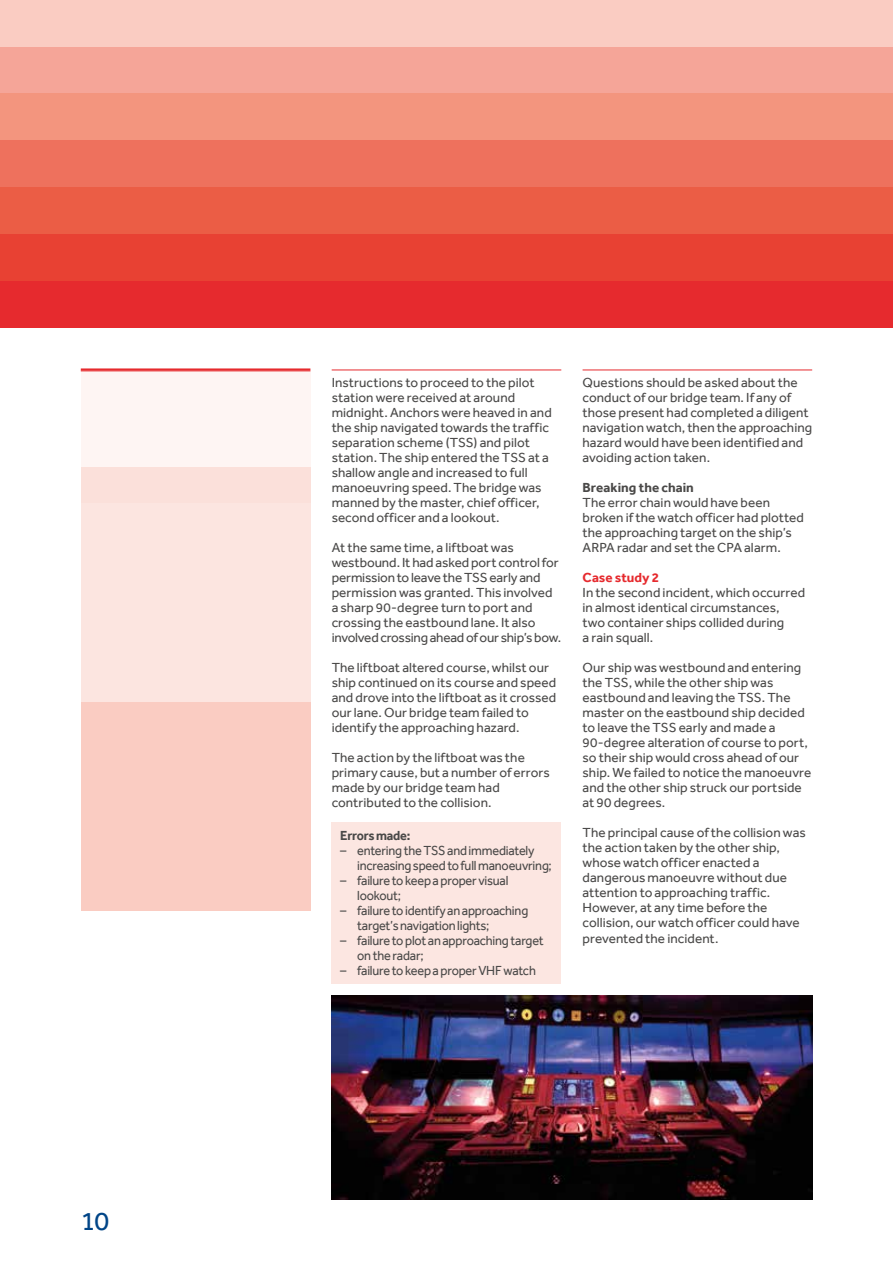
<style>
.page{position:relative;width:893px;height:1263px;background:#fff}
.page>*{position:absolute;margin:0;border:0;box-sizing:border-box;transform-origin:0 0}
.t1{font:27px "Effra";color:#004587}
.t2{font:13.5px/15px "Effra";letter-spacing:.005em;color:#4a4948}
.t3{font:13.5px/15px "Effra";letter-spacing:-.015em;color:#4a4948;scale:.94 1}
.t4{font:700 13.5px "Effra";color:#4a4948}
.t5{font:700 13.5px "Effra";color:#4a4948;scale:.94 1}
.t6{font:700 13.5px "Effra";letter-spacing:.005em;color:#e62a2e}
</style>
<div class="page">
<div style="left:0;top:47px;width:893px;height:47px;background:#f5a598"></div>
<div style="left:0;top:94px;width:893px;height:46px;background:#f3957e"></div>
<div style="left:0;top:140px;width:893px;height:47px;background:#ee715d"></div>
<div style="left:0;top:187px;width:893px;height:47px;background:#eb5d45"></div>
<div style="left:0;top:234px;width:893px;height:47px;background:#e84133"></div>
<div style="left:0;top:281px;width:893px;height:46px;background:#e62a2e"></div>
<div style="left:0;top:0;width:893px;height:47px;background:#faccc2"></div>
<hr style="left:81px;top:368px;width:229px;height:3px;background:#e62a2e">
<hr style="left:332px;top:370px;width:229px;height:1px;background:#e62a2e">
<hr style="left:583px;top:370px;width:229px;height:1px;background:#e62a2e">
<div style="left:332px;top:822px;width:229px;height:161px;background:#fce6e1"></div>
<img style="left:332px;top:995px;width:480px;height:204px">
<div style="left:81px;top:702px;width:229px;height:208px;background:#faccc2"></div>
<div style="left:81px;top:503px;width:229px;height:199px;background:#fce5e0"></div>
<div style="left:81px;top:370px;width:229px;height:133px;background:linear-gradient(to bottom,#fffcfb,#fbe3de)"></div>
<h1 class="t1" style="left:81px;top:1205px;width:30px">10</h1>
<p class="t2" style="left:332px;top:375px;width:222px">Instructions to proceed to the pilot station were received at around midnight. Anchors were heaved in and the ship navigated towards the traffic separation scheme (TSS) and pilot station. The ship entered the TSS at a shallow angle and increased to full manoeuvring speed. The bridge was manned by the master, chief officer, second officer and a lookout.</p>
<p class="t2" style="left:332px;top:540px;width:231px">At the same time, a liftboat was westbound. It had asked port control for permission to leave the TSS early and permission was granted. This involved a sharp 90-degree turn to port and crossing the eastbound lane. It also involved crossing ahead of our ship’s bow.</p>
<p class="t2" style="left:332px;top:660px;width:226px">The liftboat altered course, whilst our ship continued on its course and speed and drove into the liftboat as it crossed our lane. Our bridge team failed to identify the approaching hazard.</p>
<p class="t2" style="left:332px;top:750px;width:220px">The action by the liftboat was the primary cause, but a number of errors made by our bridge team had contributed to the collision.</p>
<p class="t5" style="left:340px;top:827px;width:76px">Errors made:</p>
<p class="t3" style="left:357px;top:843px;width:209px;text-indent:-17px">– entering the TSS and immediately increasing speed to full manoeuvring;</p>
<p class="t3" style="left:357px;top:873px;width:162px;text-indent:-17px">– failure to keep a proper visual lookout;</p>
<p class="t3" style="left:357px;top:903px;width:183px;text-indent:-17px">– failure to identify an approaching target’s navigation lights;</p>
<p class="t3" style="left:357px;top:933px;width:200px;text-indent:-17px">– failure to plot an approaching target on the radar;</p>
<p class="t3" style="left:340px;top:963px;width:210px">– failure to keep a proper VHF watch</p>
<p class="t2" style="left:583px;top:375px;width:231px">Questions should be asked about the conduct of our bridge team. If any of those present had completed a diligent navigation watch, then the approaching hazard would have been identified and avoiding action taken.</p>
<p class="t4" style="left:583px;top:480px;width:113px">Breaking the chain</p>
<p class="t2" style="left:583px;top:495px;width:223px">The error chain would have been broken if the watch officer had plotted the approaching target on the ship’s ARPA radar and set the CPA alarm.</p>
<p class="t6" style="left:583px;top:570px;width:78px">Case study 2</p>
<p class="t2" style="left:583px;top:585px;width:224px">In the second incident, which occurred in almost identical circumstances, two container ships collided during<br>a rain squall.</p>
<p class="t2" style="left:583px;top:660px;width:230px">Our ship was westbound and entering the TSS, while the other ship was eastbound and leaving the TSS. The master on the eastbound ship decided to leave the TSS early and made a 90-degree alteration of course to port, so their ship would cross ahead of our ship. We failed to notice the manoeuvre and the other ship struck our portside at 90 degrees.</p>
<p class="t2" style="left:583px;top:825px;width:225px">The principal cause of the collision was the action taken by the other ship, whose watch officer enacted a dangerous manoeuvre without due attention to approaching traffic.<br>However, at any time before the collision, our watch officer could have prevented the incident.</p>
</div>
